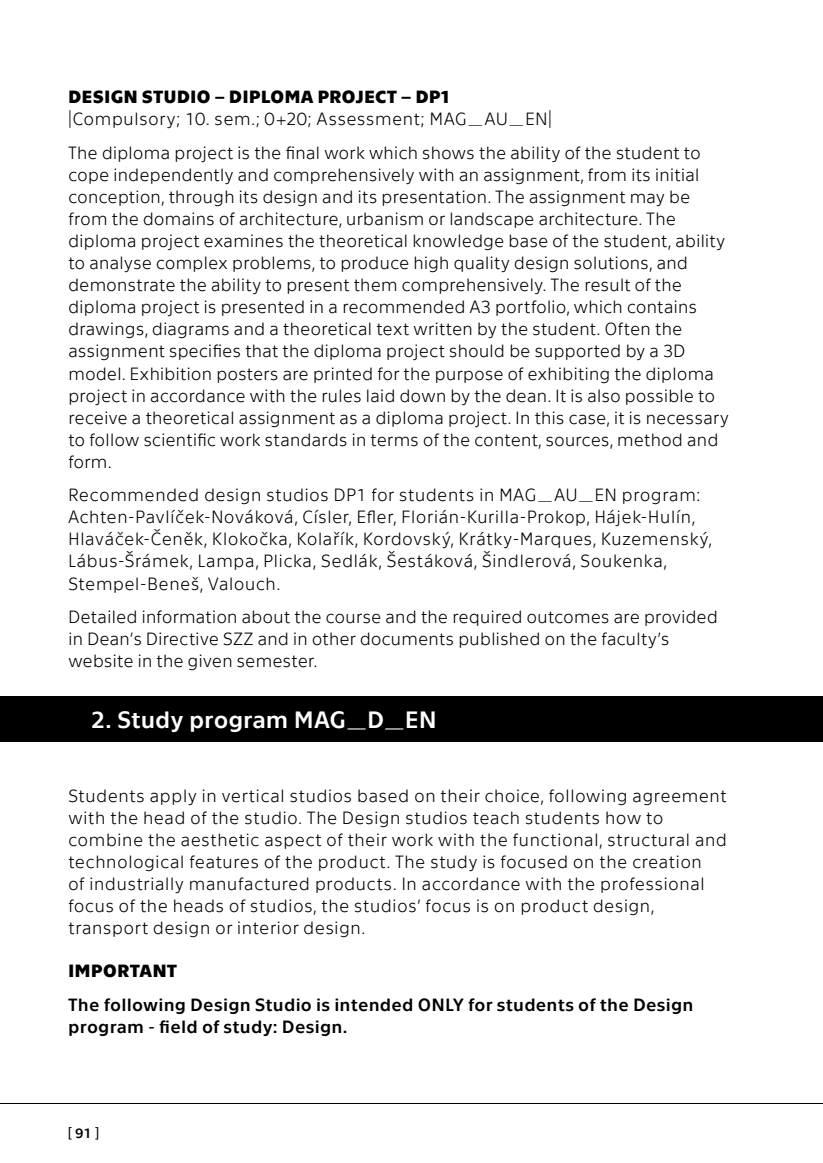
<style>
.page{position:relative;width:823px;height:1163px;background:#fff}
.page>*{position:absolute;margin:0;border:0;box-sizing:border-box;transform-origin:0 0}
.t1{font:24px "Technika";color:#fff}
.t2{font:300 18px/22px "Technika";letter-spacing:-.005em;color:#000}
.t3{font:18px/22px "Technika";letter-spacing:.01em;color:#000}
.t4{font:700 18px "Technika";letter-spacing:.01em;color:#000}
.t5{font:14px "Technika";color:#000}
</style>
<div class="page">
<hr style="left:0;top:1102px;width:822px;height:1px;background:#000">
<div style="left:0;top:696px;width:822px;height:46px;background:#000"></div>
<p class="t4" style="left:68px;top:84px;width:382px">DESIGN STUDIO – DIPLOMA PROJECT – DP1</p>
<p class="t2" style="left:68px;top:101px;width:634px;line-height:33.4px">|Compulsory; 10. sem.; 0+20; Assessment; MAG_AU_EN|<br>The diploma project is the final work which shows the ability of the student to</p>
<p class="t2" style="left:68px;top:162px;width:662px">cope independently and comprehensively with an assignment, from its initial conception, through its design and its presentation. The assignment may be from the domains of architecture, urbanism or landscape architecture. The diploma project examines the theoretical knowledge base of the student, ability to analyse complex problems, to produce high quality design solutions, and demonstrate the ability to present them comprehensively. The result of the diploma project is presented in a recommended A3 portfolio, which contains drawings, diagrams and a theoretical text written by the student. Often the assignment specifies that the diploma project should be supported by a 3D model. Exhibition posters are printed for the purpose of exhibiting the diploma project in accordance with the rules laid down by the dean. It is also possible to receive a theoretical assignment as a diploma project. In this case, it is necessary to follow scientific work standards in terms of the content, sources, method and form.</p>
<p class="t2" style="left:68px;top:483px;width:644px">Recommended design studios DP1 for students in MAG_AU_EN program:<br>Achten-Pavlíček-Nováková, Císler, Efler, Florián-Kurilla-Prokop, Hájek-Hulín, Hlaváček-Čeněk, Klokočka, Kolařík, Kordovský, Krátky-Marques, Kuzemenský, Lábus-Šrámek, Lampa, Plicka, Sedlák, Šestáková, Šindlerová, Soukenka, Stempel-Beneš, Valouch.</p>
<p class="t2" style="left:68px;top:604px;width:651px">Detailed information about the course and the required outcomes are provided in Dean’s Directive SZZ and in other documents published on the faculty’s website in the given semester.</p>
<h1 class="t1" style="left:91px;top:702px;width:347px">2. Study program MAG_D_EN</h1>
<p class="t2" style="left:68px;top:783px;width:660px">Students apply in vertical studios based on their choice, following agreement with the head of the studio. The Design studios teach students how to combine the aesthetic aspect of their work with the functional, structural and technological features of the product. The study is focused on the creation<br>of industrially manufactured products. In accordance with the professional focus of the heads of studios, the studios’ focus is on product design, transport design or interior design.</p>
<p class="t4" style="left:68px;top:958px;width:110px">IMPORTANT</p>
<p class="t3" style="left:68px;top:992px;width:626px">The following Design Studio is intended ONLY for students of the Design program - field of study: Design.</p>
<p class="t5" style="left:68px;top:1123px;width:32px">[ 91 ]</p>
</div>
